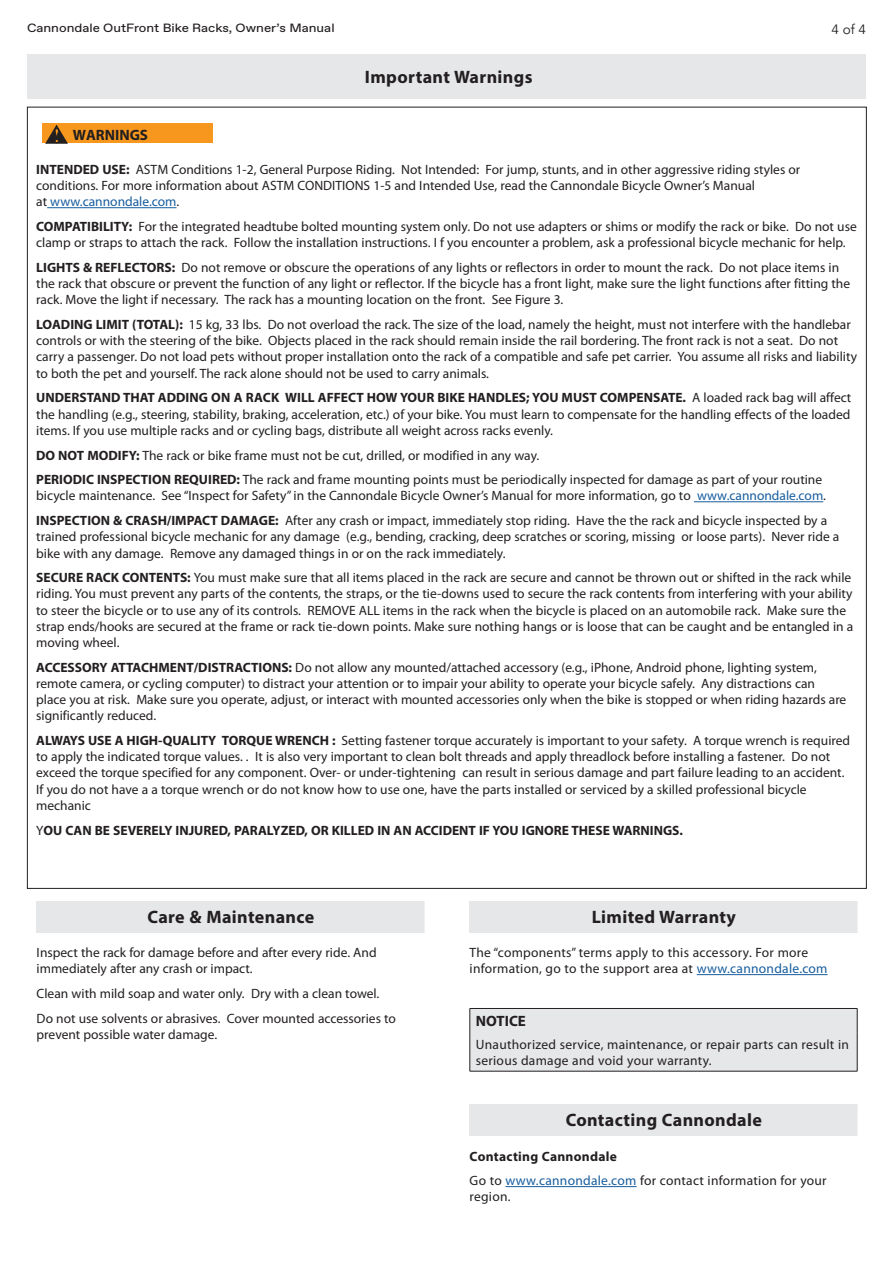
<style>
.page{position:relative;width:893px;height:1263px;background:#fff}
.page>*{position:absolute;margin:0;border:0;box-sizing:border-box;transform-origin:0 0}
.A4_OM_Heading_12PT_B{font:700 18px "Myriad Pro";letter-spacing:.02em;color:#231f20}
.t1{font:700 15px "Myriad Pro";color:#231f20}
.A4_OM_TEXT_10PT{font:13.5px/16.2px "Myriad Pro";color:#231f20}
.A4_OM_TEXT_10PT-2{font:13.5px/16.2px "Myriad Pro";letter-spacing:.02em;color:#231f20}
.A4_OM_TEXT_10PT-3{font:700 13.5px "Myriad Pro";color:#231f20}
.A4_OM_TEXT_10PT-4{font:700 13.5px "Myriad Pro";letter-spacing:.02em;color:#231f20}
.t2{font:13.5px "Avenir";color:#231f20}
.t3{font:12px "Favorit";color:#231f20;scale:1.12 1}
.s1{font-weight:700}
.s2{color:#175d9e}
.s3{font-weight:400}
</style>
<div class="page">
<div style="left:27px;top:54px;width:839px;height:45px;background:#e6e7e9"></div>
<hr style="left:47px;top:207px;width:130px;height:1px;background:#175d9e">
<hr style="left:694px;top:501px;width:129px;height:1px;background:#175d9e">
<div style="left:42px;top:124px;width:170px;height:19px;background:#f7971d"></div>
<svg style="left:46px;top:125px;width:21px;height:18px"></svg>
<hr style="left:697px;top:974px;width:131px;height:1px;background:#175d9e">
<div style="left:470px;top:901px;width:388px;height:31px;background:#e6e7e9"></div>
<div style="left:470px;top:1008px;width:388px;height:63px;background:#e6e7e9"></div>
<hr style="left:470px;top:1033px;width:1px;height:38px;background:#231f20">
<hr style="left:857px;top:1033px;width:1px;height:38px;background:#231f20">
<hr style="left:470px;top:1071px;width:387px;height:1px;background:#231f20">
<div style="left:37px;top:901px;width:388px;height:31px;background:#e6e7e9"></div>
<hr style="left:506px;top:1186px;width:131px;height:1px;background:#175d9e">
<div style="left:470px;top:1104px;width:388px;height:32px;background:#e6e7e9"></div>
<p class="t3" style="left:27px;top:19px;width:276px">Cannondale OutFront Bike Racks, Owner’s Manual</p>
<p class="t2" style="left:831px;top:21px;width:36px">4 of 4</p>
<p class="A4_OM_Heading_12PT_B" style="left:365px;top:65px;width:169px">Important Warnings</p>
<p class="t1" style="left:73px;top:125px;width:77px">WARNINGS</p>
<p class="A4_OM_TEXT_10PT" style="left:36px;top:161px;width:766px"><span class="s1">INTENDED USE:</span> ASTM Conditions 1-2, General Purpose Riding. Not Intended: For jump, stunts, and in other aggressive riding styles or conditions. For more information about ASTM CONDITIONS 1-5 and Intended Use, read the Cannondale Bicycle Owner’s Manual<br>at <span class="s2">www.cannondale.com</span>.</p>
<p class="A4_OM_TEXT_10PT" style="left:36px;top:218px;width:822px"><span class="s1">COMPATIBILITY:</span> For the integrated headtube bolted mounting system only. Do not use adapters or shims or modify the rack or bike. Do not use clamp or straps to attach the rack. Follow the installation instructions. I f you encounter a problem, ask a professional bicycle mechanic for help.</p>
<p class="A4_OM_TEXT_10PT" style="left:36px;top:259px;width:815px"><span class="s1">LIGHTS &amp; REFLECTORS:</span> Do not remove or obscure the operations of any lights or reflectors in order to mount the rack. Do not place items in the rack that obscure or prevent the function of any light or reflector. If the bicycle has a front light, make sure the light functions after fitting the rack. Move the light if necessary. The rack has a mounting location on the front. See Figure 3.</p>
<p class="A4_OM_TEXT_10PT" style="left:36px;top:316px;width:822px"><span class="s1">LOADING LIMIT (TOTAL):</span> 15 kg, 33 lbs. Do not overload the rack. The size of the load, namely the height, must not interfere with the handlebar controls or with the steering of the bike. Objects placed in the rack should remain inside the rail bordering. The front rack is not a seat. Do not carry a passenger. Do not load pets without proper installation onto the rack of a compatible and safe pet carrier. You assume all risks and liability to both the pet and yourself. The rack alone should not be used to carry animals.</p>
<p class="A4_OM_TEXT_10PT" style="left:36px;top:390px;width:817px;text-align:justify"><span class="s1">UNDERSTAND THAT ADDING ON A RACK WILL AFFECT HOW YOUR BIKE HANDLES; YOU MUST COMPENSATE.</span> A loaded rack bag will affect the handling (e.g., steering, stability, braking, acceleration, etc.) of your bike. You must learn to compensate for the handling effects of the loaded items. If you use multiple racks and or cycling bags, distribute all weight across racks evenly.</p>
<p class="A4_OM_TEXT_10PT" style="left:36px;top:447px;width:505px"><span class="s1">DO NOT MODIFY:</span> The rack or bike frame must not be cut, drilled, or modified in any way.</p>
<p class="A4_OM_TEXT_10PT" style="left:36px;top:471px;width:791px"><span class="s1">PERIODIC INSPECTION REQUIRED:</span> The rack and frame mounting points must be periodically inspected for damage as part of your routine bicycle maintenance. See “Inspect for Safety” in the Cannondale Bicycle Owner’s Manual for more information, go to <span class="s2">www.cannondale.com</span>.</p>
<p class="A4_OM_TEXT_10PT" style="left:36px;top:512px;width:805px"><span class="s1">INSPECTION &amp; CRASH/IMPACT DAMAGE:</span> After any crash or impact, immediately stop riding. Have the the rack and bicycle inspected by a trained professional bicycle mechanic for any damage (e.g., bending, cracking, deep scratches or scoring, missing or loose parts). Never ride a bike with any damage. Remove any damaged things in or on the rack immediately.</p>
<p class="A4_OM_TEXT_10PT" style="left:36px;top:569px;width:819px"><span class="s1">SECURE RACK CONTENTS:</span> You must make sure that all items placed in the rack are secure and cannot be thrown out or shifted in the rack while riding. You must prevent any parts of the contents, the straps, or the tie-downs used to secure the rack contents from interfering with your ability to steer the bicycle or to use any of its controls. REMOVE ALL items in the rack when the bicycle is placed on an automobile rack. Make sure the strap ends/hooks are secured at the frame or rack tie-down points. Make sure nothing hangs or is loose that can be caught and be entangled in a moving wheel.</p>
<p class="A4_OM_TEXT_10PT" style="left:36px;top:659px;width:812px"><span class="s1">ACCESSORY ATTACHMENT/DISTRACTIONS:</span> Do not allow any mounted/attached accessory (e.g., iPhone, Android phone, lighting system, remote camera, or cycling computer) to distract your attention or to impair your ability to operate your bicycle safely. Any distractions can place you at risk. Make sure you operate, adjust, or interact with mounted accessories only when the bike is stopped or when riding hazards are significantly reduced.</p>
<p class="A4_OM_TEXT_10PT" style="left:36px;top:732px;width:815px"><span class="s1">ALWAYS USE A HIGH-QUALITY TORQUE WRENCH :</span> Setting fastener torque accurately is important to your safety. A torque wrench is required to apply the indicated torque values. . It is also very important to clean bolt threads and apply threadlock before installing a fastener. Do not exceed the torque specified for any component. Over- or under-tightening can result in serious damage and part failure leading to an accident.<br>If you do not have a a torque wrench or do not know how to use one, have the parts installed or serviced by a skilled professional bicycle mechanic</p>
<p class="A4_OM_TEXT_10PT-3" style="left:36px;top:821px;width:648px"><span class="s3">Y</span>OU CAN BE SEVERELY INJURED, PARALYZED, OR KILLED IN AN ACCIDENT IF YOU IGNORE THESE WARNINGS.</p>
<p class="A4_OM_Heading_12PT_B" style="left:147px;top:905px;width:168px">Care &amp; Maintenance</p>
<p class="A4_OM_TEXT_10PT" style="left:37px;top:944px;width:341px">Inspect the rack for damage before and after every ride. And immediately after any crash or impact.</p>
<p class="A4_OM_TEXT_10PT" style="left:37px;top:985px;width:344px">Clean with mild soap and water only. Dry with a clean towel.</p>
<p class="A4_OM_TEXT_10PT" style="left:37px;top:1010px;width:361px">Do not use solvents or abrasives. Cover mounted accessories to prevent possible water damage.</p>
<p class="A4_OM_Heading_12PT_B" style="left:592px;top:905px;width:146px">Limited Warranty</p>
<p class="A4_OM_TEXT_10PT-2" style="left:470px;top:944px;width:359px">The “components” terms apply to this accessory. For more information, go to the support area at <span class="s2">www.cannondale.com</span></p>
<p class="t1" style="left:476px;top:1011px;width:52px">NOTICE</p>
<p class="A4_OM_TEXT_10PT-2" style="left:476px;top:1036px;width:375px">Unauthorized service, maintenance, or repair parts can result in serious damage and void your warranty.</p>
<p class="A4_OM_Heading_12PT_B" style="left:566px;top:1108px;width:198px">Contacting Cannondale</p>
<p class="A4_OM_TEXT_10PT-4" style="left:470px;top:1147px;width:149px">Contacting Cannondale</p>
<p class="A4_OM_TEXT_10PT-2" style="left:470px;top:1172px;width:359px">Go to <span class="s2">www.cannondale.com</span> for contact information for your region.</p>
</div>
